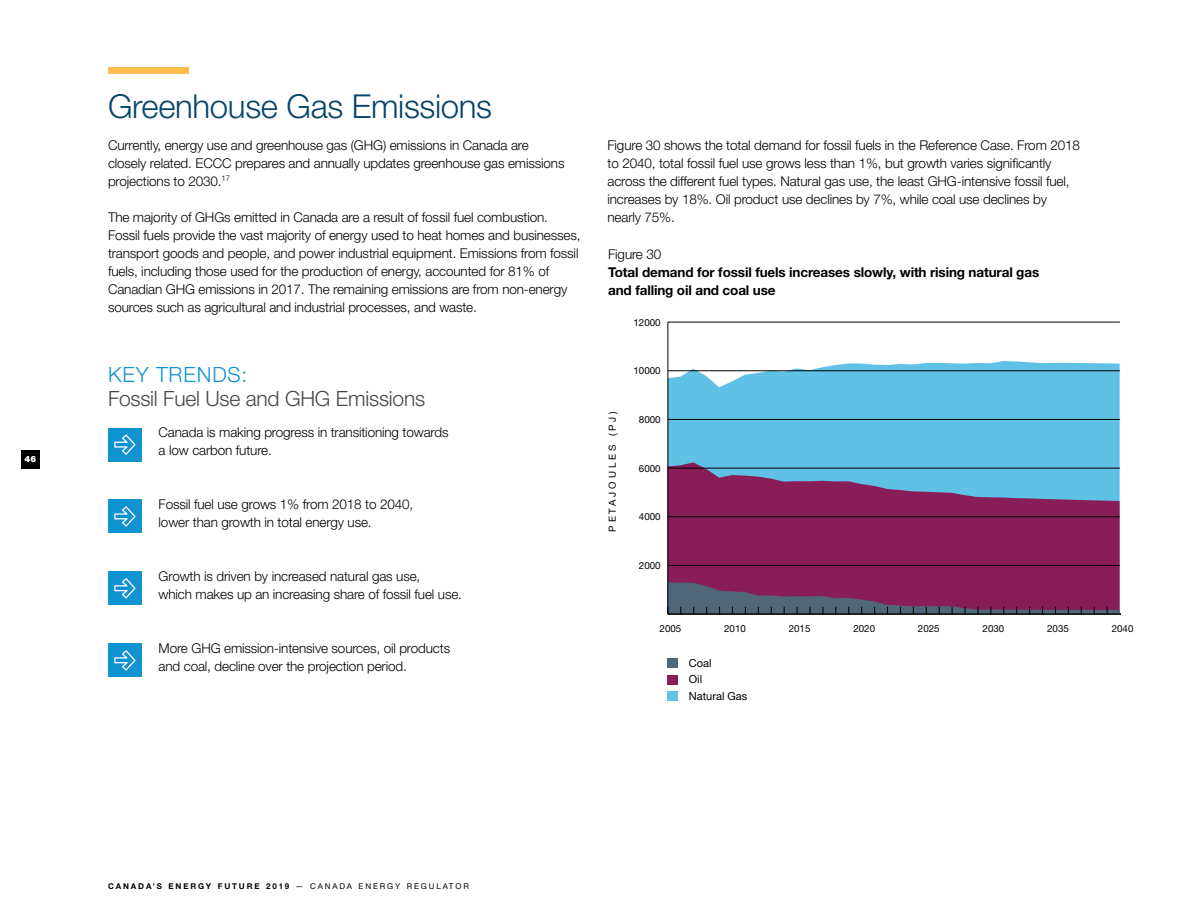
<style>
.page{position:relative;width:1188px;height:918px;background:#fff}
.page>*{position:absolute;margin:0;border:0;box-sizing:border-box;transform-origin:0 0}
.t1{font:300 33px "Helvetica Neue LT Std";letter-spacing:-.01em;color:#07456b}
.t2{font:300 21px "Helvetica Neue LT Std";letter-spacing:-.01em;color:#464547}
.t3{font:300 21px "Helvetica Neue LT Std";letter-spacing:.04em;color:#1192d1}
.t4{font:300 13.5px/18px "Helvetica Neue LT Std";letter-spacing:-.01em;color:#000}
.t5{font:700 13.5px/18px "Helvetica Neue LT Std";letter-spacing:-.01em;color:#000}
.t6{font:11.1px/16.5px "Helvetica Neue";color:#000}
.t7{font:9.75px "Helvetica Neue";color:#000}
.t8{font:9.75px "Helvetica Neue";letter-spacing:.3em;color:#000}
.t9{font:900 8.7px "Helvetica Neue LT Std";color:#fff}
.t10{font:700 7.95px "Helvetica Neue LT Std";letter-spacing:.23em;color:#000}
.s1{font-weight:400}
</style>
<div class="page">
<div style="left:21px;top:450px;width:18px;height:18px;background:#000"></div>
<div style="left:108px;top:68px;width:81px;height:6px;background:#fdbd4d"></div>
<svg style="left:667px;top:361px;width:453px;height:101px;background:#68c2e6"></svg>
<svg style="left:667px;top:462px;width:453px;height:121px;background:#7f3e73"></svg>
<svg style="left:667px;top:583px;width:454px;height:32px;background:#6e3760"></svg>
<hr style="left:668px;top:322px;width:1px;height:292px;background:#000">
<hr style="left:668px;top:614px;width:452px;height:1px;background:#000">
<hr style="left:668px;top:565px;width:452px;height:1px;background:#000">
<hr style="left:668px;top:517px;width:452px;height:1px;background:#000">
<hr style="left:668px;top:468px;width:452px;height:1px;background:#000">
<hr style="left:668px;top:419px;width:452px;height:1px;background:#000">
<hr style="left:668px;top:371px;width:452px;height:1px;background:#000">
<hr style="left:668px;top:322px;width:452px;height:1px;background:#000">
<div style="left:668px;top:659px;width:10px;height:9px;background:#506779"></div>
<div style="left:668px;top:675px;width:10px;height:9px;background:#891d57"></div>
<div style="left:668px;top:692px;width:10px;height:9px;background:#60c1e7"></div>
<div style="left:108px;top:428px;width:34px;height:34px;background:#1192d1"></div>
<svg style="left:114px;top:434px;width:22px;height:21px"></svg>
<div style="left:108px;top:500px;width:34px;height:33px;background:#1192d1"></div>
<svg style="left:114px;top:506px;width:22px;height:21px"></svg>
<div style="left:108px;top:571px;width:34px;height:34px;background:#1192d1"></div>
<svg style="left:114px;top:578px;width:22px;height:20px"></svg>
<div style="left:108px;top:644px;width:34px;height:33px;background:#1192d1"></div>
<svg style="left:114px;top:650px;width:22px;height:21px"></svg>
<p class="t9" style="left:25px;top:454px;width:13px">46</p>
<h1 class="t1" style="left:108px;top:86px;width:386px">Greenhouse Gas Emissions</h1>
<p class="t4" style="left:108px;top:135px;width:458px">Currently, energy use and greenhouse gas (GHG) emissions in Canada are closely related. ECCC prepares and annually updates greenhouse gas emissions projections to 2030.<sup>17</sup></p>
<p class="t4" style="left:108px;top:207px;width:474px">The majority of GHGs emitted in Canada are a result of fossil fuel combustion.<br>Fossil fuels provide the vast majority of energy used to heat homes and businesses, transport goods and people, and power industrial equipment. Emissions from fossil fuels, including those used for the production of energy, accounted for 81% of Canadian GHG emissions in 2017. The remaining emissions are from non-energy sources such as agricultural and industrial processes, and waste.</p>
<h2 class="t3" style="left:108px;top:361px;width:141px">KEY TRENDS:</h2>
<h2 class="t2" style="left:108px;top:385px;width:319px">Fossil Fuel Use and GHG Emissions</h2>
<p class="t4" style="left:159px;top:423px;width:291px">Canada is making progress in transitioning towards a low carbon future.</p>
<p class="t4" style="left:159px;top:495px;width:256px">Fossil fuel use grows 1% from 2018 to 2040, lower than growth in total energy use.</p>
<p class="t4" style="left:159px;top:567px;width:305px">Growth is driven by increased natural gas use,<br>which makes up an increasing share of fossil fuel use.</p>
<p class="t4" style="left:159px;top:639px;width:293px">More GHG emission-intensive sources, oil products and coal, decline over the projection period.</p>
<p class="t4" style="left:608px;top:135px;width:474px">Figure 30 shows the total demand for fossil fuels in the Reference Case. From 2018 to 2040, total fossil fuel use grows less than 1%, but growth varies significantly across the different fuel types. Natural gas use, the least GHG-intensive fossil fuel, increases by 18%. Oil product use declines by 7%, while coal use declines by nearly 75%.</p>
<p class="t4" style="left:608px;top:244px;width:55px">Figure 30</p>
<p class="t5" style="left:608px;top:262px;width:433px">Total demand for fossil fuels increases slowly, with rising natural gas and falling oil and coal use</p>
<p class="t7" style="left:634px;top:315px;width:29px">12000</p>
<p class="t8" style="left:605px;top:532px;width:122px;rotate:-90deg">PETAJOULES (PJ)</p>
<p class="t7" style="left:634px;top:364px;width:29px">10000</p>
<p class="t7" style="left:639px;top:412px;width:23px">8000</p>
<p class="t7" style="left:639px;top:461px;width:23px">6000</p>
<p class="t7" style="left:639px;top:510px;width:23px">4000</p>
<p class="t7" style="left:639px;top:558px;width:23px">2000</p>
<p class="t7" style="left:660px;top:621px;width:23px">2005</p>
<p class="t7" style="left:724px;top:621px;width:23px">2010</p>
<p class="t7" style="left:789px;top:621px;width:23px">2015</p>
<p class="t7" style="left:853px;top:621px;width:23px">2020</p>
<p class="t7" style="left:918px;top:621px;width:23px">2025</p>
<p class="t7" style="left:983px;top:621px;width:23px">2030</p>
<p class="t7" style="left:1047px;top:621px;width:23px">2035</p>
<p class="t7" style="left:1112px;top:621px;width:23px">2040</p>
<p class="t6" style="left:689px;top:655px;width:60px">Coal<br>Oil<br>Natural Gas</p>
<p class="t10" style="left:108px;top:881px;width:362px">CANADA’S ENERGY FUTURE 2019 <span class="s1">— CANADA ENERGY REGULATOR</span></p>
</div>
